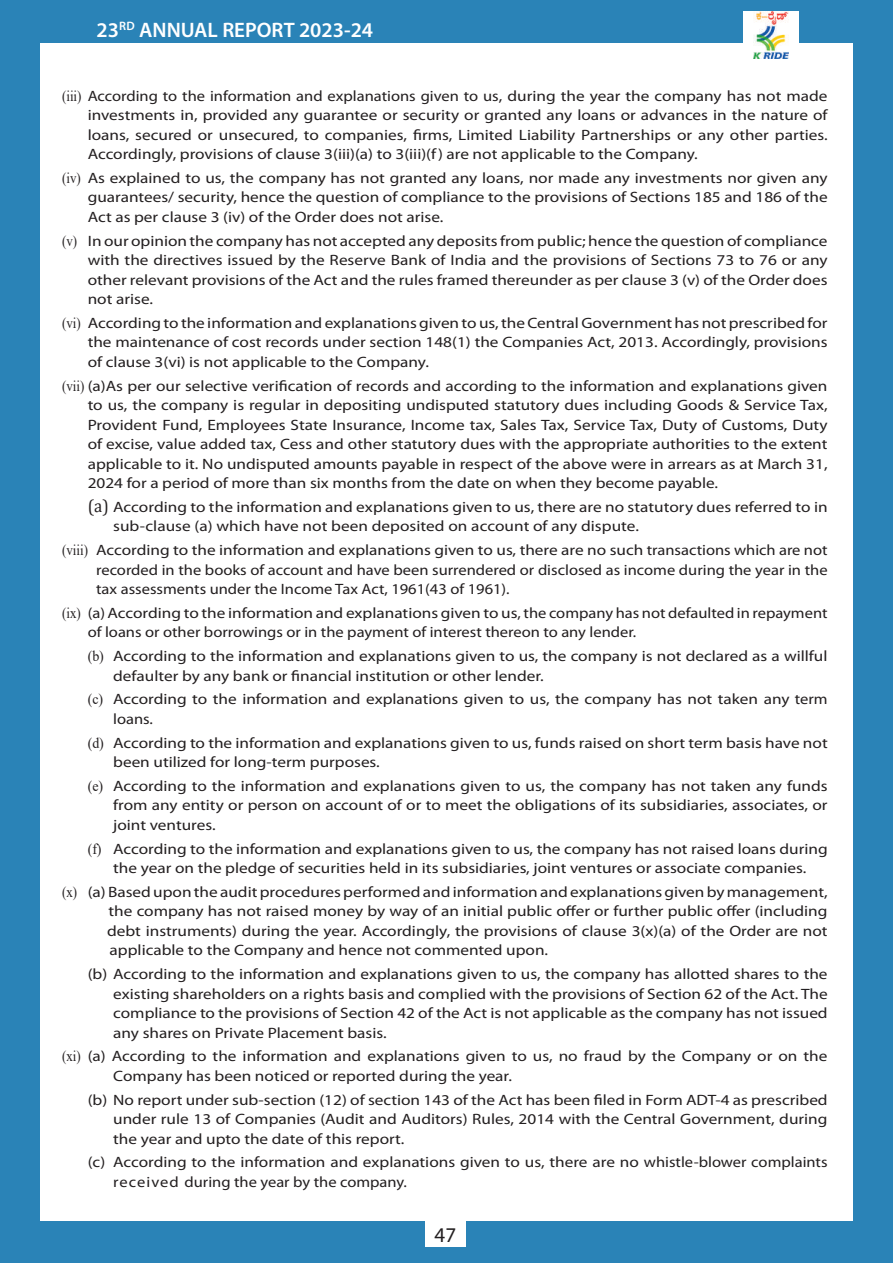
<style>
.page{position:relative;width:893px;height:1263px;background:#2a83b7}
.page>*{position:absolute;margin:0;border:0;box-sizing:border-box;transform-origin:0 0}
.t1{font:600 21px "Myriad Pro";color:#fff}
.t2{font:21px "Myriad Pro";color:#231f20}
.t3{font:15px/19.5px "Myriad Pro";color:#231f20;text-align:justify;scale:1.15 1}
.t4{font:15px/19.5px "Myriad Pro";color:#231f20;text-align:justify;scale:1.1 1}
.s1{font-family:"Times New Roman"}
.s2{font-family:"Cambria";font-size:18px}
</style>
<div class="page">
<div style="left:40px;top:43px;width:813px;height:1177px;background:#fff"></div>
<div style="left:426px;top:1216px;width:40px;height:30px;background:#fff"></div>
<div style="left:743px;top:11px;width:56px;height:49px;background:#fff"></div>
<img style="left:754px;top:11px;width:35px;height:48px">
<h1 class="t1" style="left:97px;top:16px;width:278px">23<sup>rd</sup> ANNUAL REPORT 2023-24</h1>
<p class="t4" style="left:88px;top:86px;width:674px;text-indent:-26px"><span class="s1">(iii)</span> According to the information and explanations given to us, during the year the company has not made investments in, provided any guarantee or security or granted any loans or advances in the nature of loans, secured or unsecured, to companies, firms, Limited Liability Partnerships or any other parties.<br>Accordingly, provisions of clause 3(iii)(a) to 3(iii)(f) are not applicable to the Company.</p>
<p class="t3" style="left:88px;top:168px;width:645px;text-indent:-26px"><span class="s1">(iv)</span> As explained to us, the company has not granted any loans, nor made any investments nor given any guarantees/ security, hence the question of compliance to the provisions of Sections 185 and 186 of the Act as per clause 3 (iv) of the Order does not arise.</p>
<p class="t3" style="left:88px;top:231px;width:645px;text-indent:-26px"><span class="s1">(v)</span> In our opinion the company has not accepted any deposits from public; hence the question of compliance with the directives issued by the Reserve Bank of India and the provisions of Sections 73 to 76 or any other relevant provisions of the Act and the rules framed thereunder as per clause 3 (v) of the Order does not arise.</p>
<p class="t3" style="left:88px;top:313px;width:645px;text-indent:-26px"><span class="s1">(vi)</span> According to the information and explanations given to us, the Central Government has not prescribed for the maintenance of cost records under section 148(1) the Companies Act, 2013. Accordingly, provisions of clause 3(vi) is not applicable to the Company.</p>
<p class="t3" style="left:88px;top:376px;width:645px;text-indent:-26px"><span class="s1">(vii)</span> (a)As per our selective verification of records and according to the information and explanations given to us, the company is regular in depositing undisputed statutory dues including Goods &amp; Service Tax, Provident Fund, Employees State Insurance, Income tax, Sales Tax, Service Tax, Duty of Customs, Duty of excise, value added tax, Cess and other statutory dues with the appropriate authorities to the extent applicable to it. No undisputed amounts payable in respect of the above were in arrears as at March 31, 2024 for a period of more than six months from the date on when they become payable.</p>
<p class="t3" style="left:113px;top:497px;width:623px;text-indent:-26px"><span class="s2">(a)</span> According to the information and explanations given to us, there are no statutory dues referred to in sub-clause (a) which have not been deposited on account of any dispute.</p>
<p class="t3" style="left:96px;top:540px;width:637px;text-indent:-34px"><span class="s1">(viii)</span> According to the information and explanations given to us, there are no such transactions which are not recorded in the books of account and have been surrendered or disclosed as income during the year in the tax assessments under the Income Tax Act, 1961(43 of 1961).</p>
<p class="t4" style="left:88px;top:603px;width:674px;text-indent:-26px"><span class="s1">(ix)</span> (a) According to the information and explanations given to us, the company has not defaulted in repayment of loans or other borrowings or in the payment of interest thereon to any lender.</p>
<p class="t3" style="left:113px;top:646px;width:623px;text-indent:-26px"><span class="s1">(b)</span> According to the information and explanations given to us, the company is not declared as a willful defaulter by any bank or financial institution or other lender.</p>
<p class="t3" style="left:113px;top:689px;width:623px;text-indent:-26px"><span class="s1">(c)</span> According to the information and explanations given to us, the company has not taken any term loans.</p>
<p class="t3" style="left:113px;top:733px;width:623px;text-indent:-26px"><span class="s1">(d)</span> According to the information and explanations given to us, funds raised on short term basis have not been utilized for long-term purposes.</p>
<p class="t3" style="left:113px;top:776px;width:623px;text-indent:-26px"><span class="s1">(e)</span> According to the information and explanations given to us, the company has not taken any funds from any entity or person on account of or to meet the obligations of its subsidiaries, associates, or joint ventures.</p>
<p class="t3" style="left:88px;top:839px;width:645px;text-align:center"><span class="s1">(f)</span> According to the information and explanations given to us, the company has not raised loans during the year on the pledge of securities held in its subsidiaries, joint ventures or associate companies.</p>
<p class="t3" style="left:107px;top:882px;width:628px;text-indent:-45px"><span class="s1">(x)</span> (a) Based upon the audit procedures performed and information and explanations given by management, the company has not raised money by way of an initial public offer or further public offer (including debt instruments) during the year. Accordingly, the provisions of clause 3(x)(a) of the Order are not applicable to the Company and hence not commented upon.</p>
<p class="t3" style="left:113px;top:964px;width:623px;text-indent:-26px">(b) According to the information and explanations given to us, the company has allotted shares to the existing shareholders on a rights basis and complied with the provisions of Section 62 of the Act. The compliance to the provisions of Section 42 of the Act is not applicable as the company has not issued any shares on Private Placement basis.</p>
<p class="t3" style="left:113px;top:1046px;width:622px;text-indent:-51px"><span class="s1">(xi)</span> (a) According to the information and explanations given to us, no fraud by the Company or on the<br>Company has been noticed or reported during the year.</p>
<p class="t3" style="left:113px;top:1090px;width:623px;text-indent:-26px">(b) No report under sub-section (12) of section 143 of the Act has been filed in Form ADT-4 as prescribed under rule 13 of Companies (Audit and Auditors) Rules, 2014 with the Central Government, during the year and upto the date of this report.</p>
<p class="t3" style="left:113px;top:1152px;width:623px;text-indent:-26px">(c) According to the information and explanations given to us, there are no whistle-blower complaints received during the year by the company.</p>
<h1 class="t2" style="left:435px;top:1221px;width:23px">47</h1>
</div>
